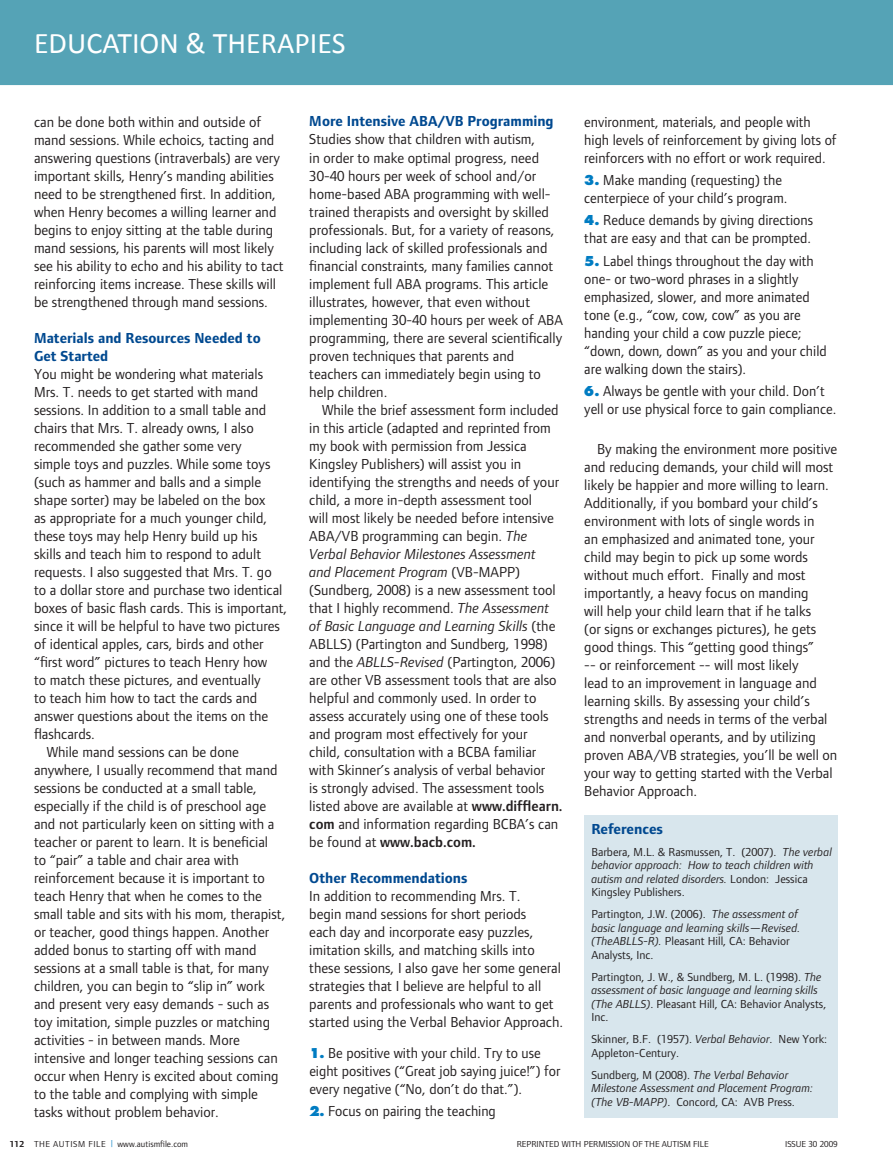
<style>
.page{position:relative;width:893px;height:1170px;background:#fff}
.page>*{position:absolute;margin:0;border:0;box-sizing:border-box;transform-origin:0 0}
.t1{font:30px "Calibri";color:#fff}
.t2{font:15px/18px "Foundry Form Sans";color:#231f20}
.t3{font:15px/18px "Foundry Form Sans";color:#231f20;scale:.96 1}
.t4{font:700 15px/18px "Foundry Form Sans";color:#014990}
.t5{font:italic 12px/13.5px "Foundry Form Sans";color:#231f20}
.t6{font:12px/13.5px "Foundry Form Sans";color:#231f20}
.t7{font:9px "Foundry Form Sans";color:#231f20}
.s1{font-style:italic}
.s2{font-weight:600}
.s3{font-family:"Futura T";font-weight:800;color:#007cc2}
.s4{font-style:normal}
.s5{font-weight:700}
.s6{color:#007cc2}
</style>
<div class="page">
<div style="left:0;top:0;width:893px;height:85px;background:#55a3b6"></div>
<div style="left:584px;top:814px;width:254px;height:303px;background:#d8e6ed"></div>
<h1 class="t1" style="left:34px;top:24px;width:313px">EDUCATION &amp; THERAPIES</h1>
<p class="t2" style="left:34px;top:113px;width:251px">can be done both within and outside of mand sessions. While echoics, tacting and answering questions (intraverbals) are very important skills, Henry’s manding abilities need to be strengthened first. In addition, when Henry becomes a willing learner and begins to enjoy sitting at the table during mand sessions, his parents will most likely see his ability to echo and his ability to tact reinforcing items increase. These skills will be strengthened through mand sessions.</p>
<p class="t4" style="left:34px;top:329px;width:228px">Materials and Resources Needed to<br>Get Started</p>
<p class="t2" style="left:34px;top:365px;width:231px">You might be wondering what materials</p>
<p class="t2" style="left:34px;top:383px;width:226px">Mrs. T. needs to get started with mand</p>
<p class="t2" style="left:34px;top:401px;width:234px">sessions. In addition to a small table and</p>
<p class="t2" style="left:34px;top:419px;width:221px">chairs that Mrs. T. already owns, I also</p>
<p class="t2" style="left:34px;top:437px;width:209px">recommended she gather some very</p>
<p class="t2" style="left:34px;top:455px;width:238px">simple toys and puzzles. While some toys</p>
<p class="t2" style="left:34px;top:473px;width:229px">(such as hammer and balls and a simple</p>
<p class="t2" style="left:34px;top:491px;width:233px">shape sorter) may be labeled on the box</p>
<p class="t2" style="left:34px;top:509px;width:235px">as appropriate for a much younger child,</p>
<p class="t2" style="left:34px;top:527px;width:225px">these toys may help Henry build up his</p>
<p class="t2" style="left:34px;top:545px;width:229px">skills and teach him to respond to adult</p>
<p class="t2" style="left:34px;top:563px;width:239px">requests. I also suggested that Mrs. T. go</p>
<p class="t2" style="left:34px;top:581px;width:250px">to a dollar store and purchase two identical</p>
<p class="t2" style="left:34px;top:599px;width:255px">boxes of basic flash cards. This is important,</p>
<p class="t2" style="left:34px;top:617px;width:247px">since it will be helpful to have two pictures</p>
<p class="t2" style="left:34px;top:635px;width:231px">of identical apples, cars, birds and other</p>
<p class="t2" style="left:34px;top:653px;width:235px">“first word” pictures to teach Henry how</p>
<p class="t2" style="left:34px;top:671px;width:228px">to match these pictures, and eventually</p>
<p class="t2" style="left:34px;top:689px;width:225px">to teach him how to tact the cards and</p>
<p class="t2" style="left:34px;top:707px;width:236px">answer questions about the items on the</p>
<p class="t2" style="left:34px;top:725px;width:62px">flashcards.</p>
<p class="t2" style="left:47px;top:743px;width:194px">While mand sessions can be done</p>
<p class="t2" style="left:34px;top:761px;width:245px">anywhere, I usually recommend that mand</p>
<p class="t2" style="left:34px;top:779px;width:224px">sessions be conducted at a small table,</p>
<p class="t2" style="left:34px;top:797px;width:234px">especially if the child is of preschool age</p>
<p class="t2" style="left:34px;top:815px;width:242px">and not particularly keen on sitting with a</p>
<p class="t2" style="left:34px;top:833px;width:236px">teacher or parent to learn. It is beneficial</p>
<p class="t2" style="left:34px;top:851px;width:206px">to “pair” a table and chair area with</p>
<p class="t2" style="left:34px;top:869px;width:232px">reinforcement because it is important to</p>
<p class="t2" style="left:34px;top:887px;width:229px">teach Henry that when he comes to the</p>
<p class="t2" style="left:34px;top:905px;width:253px">small table and sits with his mom, therapist,</p>
<p class="t2" style="left:34px;top:923px;width:237px">or teacher, good things happen. Another</p>
<p class="t2" style="left:34px;top:941px;width:224px">added bonus to starting off with mand</p>
<p class="t2" style="left:34px;top:959px;width:237px">sessions at a small table is that, for many</p>
<p class="t2" style="left:34px;top:977px;width:232px">children, you can begin to “slip in” work</p>
<p class="t2" style="left:34px;top:995px;width:237px">and present very easy demands - such as</p>
<p class="t2" style="left:34px;top:1013px;width:238px">toy imitation, simple puzzles or matching</p>
<p class="t2" style="left:34px;top:1031px;width:207px">activities - in between mands. More</p>
<p class="t2" style="left:34px;top:1049px;width:245px">intensive and longer teaching sessions can</p>
<p class="t2" style="left:34px;top:1067px;width:246px">occur when Henry is excited about coming</p>
<p class="t2" style="left:34px;top:1085px;width:226px">to the table and complying with simple</p>
<p class="t2" style="left:34px;top:1103px;width:186px">tasks without problem behavior.</p>
<p class="t4" style="left:309px;top:112px;width:246px">More Intensive ABA/VB Programming</p>
<p class="t2" style="left:309px;top:130px;width:255px">Studies show that children with autism,<br>in order to make optimal progress, need 30-40 hours per week of school and/or home-based ABA programming with well&shy;trained therapists and oversight by skilled professionals. But, for a variety of reasons, including lack of skilled professionals and financial constraints, many families cannot implement full ABA programs. This article illustrates, however, that even without implementing 30-40 hours per week of ABA programming, there are several scientifically proven techniques that parents and teachers can immediately begin using to help children.</p>
<p class="t2" style="left:309px;top:400px;width:255px;text-indent:13px">While the brief assessment form included in this article (adapted and reprinted from my book with permission from Jessica Kingsley Publishers) will assist you in identifying the strengths and needs of your child, a more in-depth assessment tool<br>will most likely be needed before intensive ABA/VB programming can begin. <span class="s1">The Verbal Behavior Milestones Assessment<br>and Placement Program</span> (VB-MAPP) (Sundberg, 2008) is a new assessment tool that I highly recommend. <span class="s1">The Assessment of Basic Language and Learning Skills</span> (the ABLLS) (Partington and Sundberg, 1998) and the <span class="s1">ABLLS-Revised</span> (Partington, 2006) are other VB assessment tools that are also helpful and commonly used. In order to assess accurately using one of these tools and program most effectively for your<br>child, consultation with a BCBA familiar with Skinner’s analysis of verbal behavior<br>is strongly advised. The assessment tools listed above are available at <span class="s2">www.difflearn. com</span> and information regarding BCBA’s can be found at <span class="s2">www.bacb.com.</span></p>
<p class="t4" style="left:309px;top:868px;width:160px">Other Recommendations</p>
<p class="t2" style="left:309px;top:886px;width:255px">In addition to recommending Mrs. T.<br>begin mand sessions for short periods<br>each day and incorporate easy puzzles, imitation skills, and matching skills into these sessions, I also gave her some general strategies that I believe are helpful to all parents and professionals who want to get started using the Verbal Behavior Approach.</p>
<p class="t3" style="left:309px;top:1043px;width:263px"><span class="s3">1.</span> Be positive with your child. Try to use eight positives (“Great job saying juice!”) for every negative (“No, don’t do that.”).</p>
<p class="t3" style="left:309px;top:1101px;width:196px"><span class="s3">2.</span> Focus on pairing the teaching</p>
<p class="t3" style="left:584px;top:112px;width:264px">environment, materials, and people with high levels of reinforcement by giving lots of reinforcers with no effort or work required.</p>
<p class="t3" style="left:584px;top:171px;width:213px"><span class="s3">3.</span> Make manding (requesting) the centerpiece of your child’s program.</p>
<p class="t3" style="left:584px;top:211px;width:240px"><span class="s3">4.</span> Reduce demands by giving directions that are easy and that can be prompted.</p>
<p class="t3" style="left:584px;top:251px;width:254px"><span class="s3">5.</span> Label things throughout the day with one- or two-word phrases in a slightly emphasized, slower, and more animated tone (e.g., “cow, cow, cow” as you are handing your child a cow puzzle piece; “down, down, down” as you and your child are walking down the stairs).</p>
<p class="t3" style="left:584px;top:381px;width:264px"><span class="s3">6.</span> Always be gentle with your child. Don’t yell or use physical force to gain compliance.</p>
<p class="t2" style="left:584px;top:440px;width:254px;text-indent:13px">By making the environment more positive and reducing demands, your child will most likely be happier and more willing to learn.<br>Additionally, if you bombard your child’s environment with lots of single words in<br>an emphasized and animated tone, your child may begin to pick up some words without much effort. Finally and most importantly, a heavy focus on manding<br>will help your child learn that if he talks<br>(or signs or exchanges pictures), he gets good things. This “getting good things”<br>-- or reinforcement -- will most likely<br>lead to an improvement in language and learning skills. By assessing your child’s strengths and needs in terms of the verbal and nonverbal operants, and by utilizing proven ABA/VB strategies, you’ll be well on your way to getting started with the Verbal Behavior Approach.</p>
<p class="t4" style="left:591px;top:819px;width:73px">References</p>
<p class="t5" style="left:591px;top:844px;width:242px"><span class="s4">Barbera, M.L. &amp; Rasmussen, T. (2007).</span> The verbal behavior approach: How to teach children with autism and related disorders. <span class="s4">London: Jessica Kingsley Publishers.</span></p>
<p class="t5" style="left:591px;top:907px;width:210px"><span class="s4">Partington, J.W. (2006).</span> The assessment of basic language and learning skills—Revised. (TheABLLS-R). <span class="s4">Pleasant Hill, CA: Behavior Analysts, Inc.</span></p>
<p class="t6" style="left:591px;top:969px;width:236px">Partington, J. W., &amp; Sundberg, M. L. (1998). <span class="s1">The assessment of basic language and learning skills (The ABLLS)</span>. Pleasant Hill, CA: Behavior Analysts, Inc.</p>
<p class="t6" style="left:591px;top:1032px;width:237px">Skinner, B.F. (1957). <span class="s1">Verbal Behavior</span>. New York:<br>Appleton-Century.</p>
<p class="t5" style="left:591px;top:1067px;width:223px"><span class="s4">Sundberg, M (2008).</span> The Verbal Behavior<br>Milestone Assessment and Placement Program: (The VB-MAPP)<span class="s4">. Concord, CA: AVB Press.</span></p>
<p class="t7" style="left:10px;top:1138px;width:180px"><span class="s5">112</span> THE AUTISM FILE <span class="s6">|</span> www.autismfile.com</p>
<p class="t7" style="left:517px;top:1138px;width:193px">REPRINTED WITH PERMISSION OF THE AUTISM FILE</p>
<p class="t7" style="left:785px;top:1138px;width:54px">ISSUE 30 2009</p>
</div>
